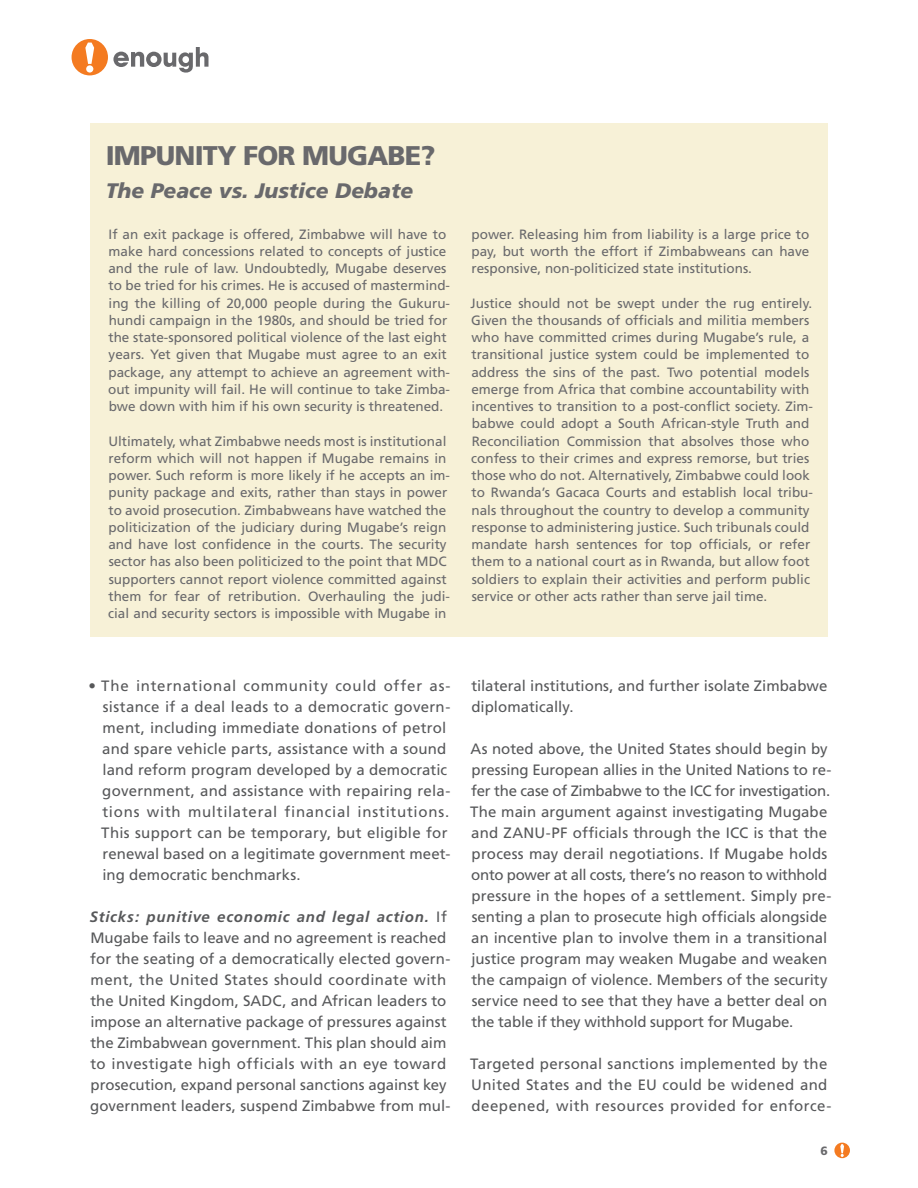
<style>
.page{position:relative;width:918px;height:1188px;background:#fff}
.page>*{position:absolute;margin:0;border:0;box-sizing:border-box;transform-origin:0 0}
.t1{font:900 27px "Frutiger";letter-spacing:-.03em;color:#69696c}
.Sidebar_Subtitle{font:italic 900 21px "Frutiger";color:#69696c}
.Body_Text{font:15px/21px "Frutiger";letter-spacing:.005em;color:#57585a}
.Bullets{font:15px/21px "Frutiger";letter-spacing:.015em;color:#57585a}
.Body_Text-2{font:15px/21px "Frutiger";letter-spacing:.025em;color:#57585a}
.t2{font:13.5px/17.2px "Frutiger";color:#69696c}
.t3{font:900 12px "Frutiger";color:#69696c}
.s1{font-weight:700;font-style:italic}
</style>
<div class="page">
<svg style="left:72px;top:39px;width:136px;height:36px"></svg>
<svg style="left:834px;top:1143px;width:16px;height:15px"></svg>
<div style="left:90px;top:123px;width:738px;height:514px;background:#f7f1d7"></div>
<p class="t1" style="left:106px;top:140px;width:242px">IMPUNITY FOR MUGABE</p>
<p class="t1" style="left:420px;top:140px;width:17px">?</p>
<p class="Sidebar_Subtitle" style="left:106px;top:178px;width:309px">The Peace vs. Justice Debate</p>
<p class="t2" style="left:108px;top:225px;width:343px">If an exit package is offered, Zimbabwe will have to make hard concessions related to concepts of justice and the rule of law. Undoubtedly, Mugabe deserves to be tried for his crimes. He is accused of mastermind&shy;ing the killing of 20,000 people during the Gukuru&shy;hundi campaign in the 1980s, and should be tried for the state-sponsored political violence of the last eight years. Yet given that Mugabe must agree to an exit package, any attempt to achieve an agreement with&shy;out impunity will fail. He will continue to take Zimba&shy;bwe down with him if his own security is threatened.</p>
<p class="t2" style="left:108px;top:432px;width:343px">Ultimately, what Zimbabwe needs most is institutional reform which will not happen if Mugabe remains in power. Such reform is more likely if he accepts an im&shy;punity package and exits, rather than stays in power to avoid prosecution. Zimbabweans have watched the politicization of the judiciary during Mugabe’s reign and have lost confidence in the courts. The security sector has also been politicized to the point that MDC supporters cannot report violence committed against them for fear of retribution. Overhauling the judi&shy;cial and security sectors is impossible with Mugabe in</p>
<p class="t2" style="left:472px;top:225px;width:339px;text-align:justify">power. Releasing him from liability is a large price to pay, but worth the effort if Zimbabweans can have responsive, non-politicized state institutions.</p>
<p class="t2" style="left:471px;top:294px;width:344px">Justice should not be swept under the rug entirely.<br>Given the thousands of officials and militia members who have committed crimes during Mugabe’s rule, a transitional justice system could be implemented to address the sins of the past. Two potential models emerge from Africa that combine accountability with incentives to transition to a post-conflict society. Zim&shy;babwe could adopt a South African-style Truth and Reconciliation Commission that absolves those who confess to their crimes and express remorse, but tries those who do not. Alternatively, Zimbabwe could look to Rwanda’s Gacaca Courts and establish local tribu&shy;nals throughout the country to develop a community response to administering justice. Such tribunals could mandate harsh sentences for top officials, or refer them to a national court as in Rwanda, but allow foot soldiers to explain their activities and perform public service or other acts rather than serve jail time.</p>
<p class="Bullets" style="left:101px;top:675px;width:351px;text-indent:-13px">• The international community could offer as&shy;sistance if a deal leads to a democratic govern&shy;ment, including immediate donations of petrol and spare vehicle parts, assistance with a sound land reform program developed by a democratic government, and assistance with repairing rela&shy;tions with multilateral financial institutions.<br>This support can be temporary, but eligible for renewal based on a legitimate government meet&shy;ing democratic benchmarks.</p>
<p class="Body_Text" style="left:90px;top:906px;width:362px"><span class="s1">Sticks: punitive economic and legal action.</span> If Mugabe fails to leave and no agreement is reached for the seating of a democratically elected govern&shy;ment, the United States should coordinate with the United Kingdom, SADC, and African leaders to impose an alternative package of pressures against the Zimbabwean government. This plan should aim to investigate high officials with an eye toward prosecution, expand personal sanctions against key government leaders, suspend Zimbabwe from mul-</p>
<p class="Body_Text" style="left:471px;top:675px;width:357px">tilateral institutions, and further isolate Zimbabwe diplomatically.</p>
<p class="Body_Text" style="left:470px;top:738px;width:363px">As noted above, the United States should begin by pressing European allies in the United Nations to re&shy;fer the case of Zimbabwe to the ICC for investigation.<br>The main argument against investigating Mugabe and ZANU-PF officials through the ICC is that the process may derail negotiations. If Mugabe holds onto power at all costs, there’s no reason to withhold pressure in the hopes of a settlement. Simply pre&shy;senting a plan to prosecute high officials alongside an incentive plan to involve them in a transitional justice program may weaken Mugabe and weaken the campaign of violence. Members of the security service need to see that they have a better deal on the table if they withhold support for Mugabe.</p>
<p class="Body_Text-2" style="left:470px;top:1053px;width:363px">Targeted personal sanctions implemented by the<br>United States and the EU could be widened and deepened, with resources provided for enforce-</p>
<p class="t3" style="left:821px;top:1144px;width:9px">6</p>
</div>
